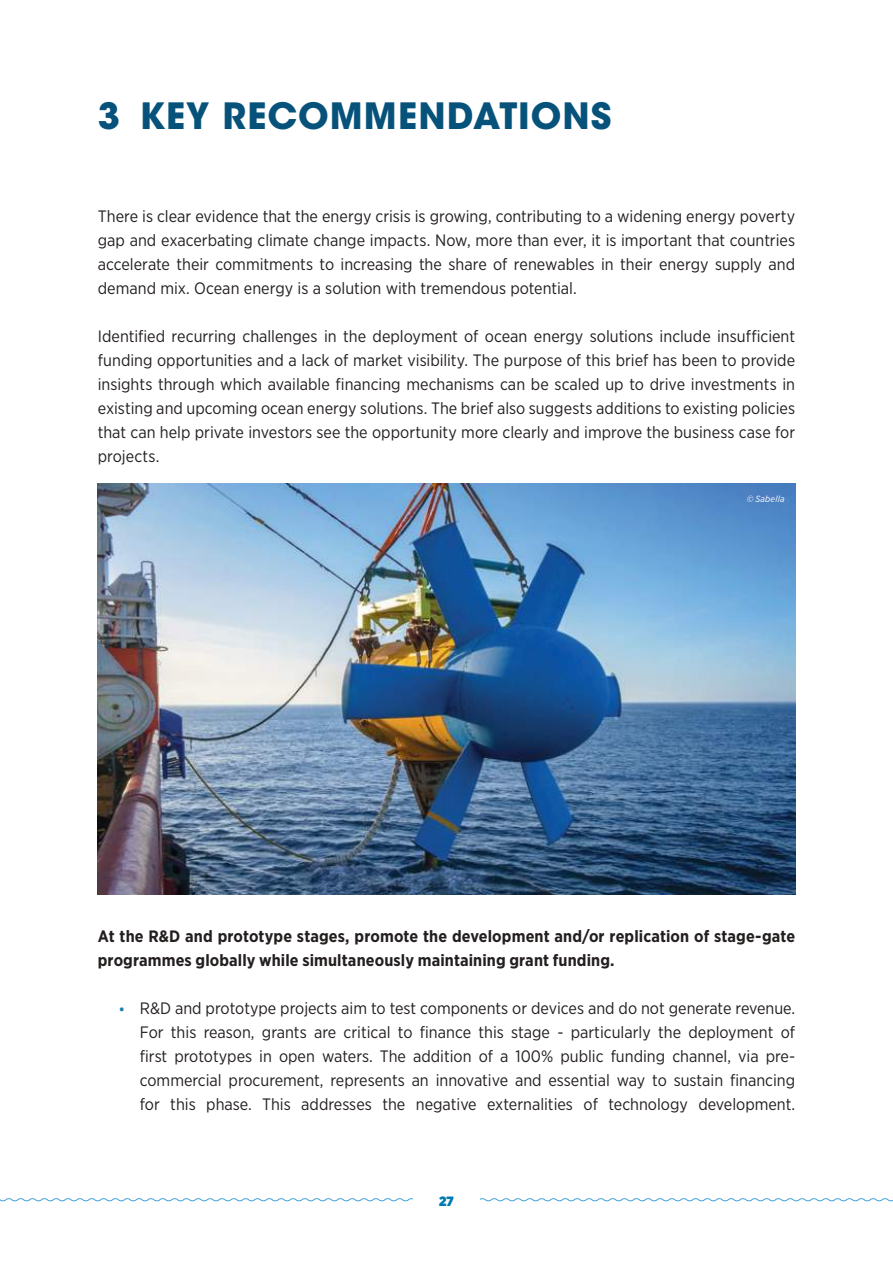
<style>
.page{position:relative;width:893px;height:1263px;background:#fff}
.page>*{position:absolute;margin:0;border:0;box-sizing:border-box;transform-origin:0 0}
.t1{font:700 36px "ITC Avant Garde Std";letter-spacing:.03em;color:#06527a}
.t2{font:16.5px/24px "Gotham Narrow";color:#241f1f;text-align:justify}
.t3{font:700 16.5px/24px "Gotham Narrow";letter-spacing:.005em;color:#241f1f}
.t4{font:900 13.5px "Gotham Narrow";color:#007bb1}
.t5{font:italic 9px "Gotham Narrow";letter-spacing:.025em;color:#fff}
.s1{font-weight:700;font-size:13.2px;color:#177bb2}
</style>
<div class="page">
<svg style="left:0;top:1198px;width:893px;height:4px"></svg>
<div style="left:413px;top:1195px;width:67px;height:11px;background:#fff"></div>
<img style="left:98px;top:484px;width:697px;height:410px">
<h1 class="t1" style="left:98px;top:92px;width:515px">3 KEY RECOMMENDATIONS</h1>
<p class="t2" style="left:98px;top:204px;width:699px">There is clear evidence that the energy crisis is growing, contributing to a widening energy poverty gap and exacerbating climate change impacts. Now, more than ever, it is important that countries accelerate their commitments to increasing the share of renewables in their energy supply and demand mix. Ocean energy is a solution with tremendous potential.</p>
<p class="t2" style="left:98px;top:324px;width:699px">Identified recurring challenges in the deployment of ocean energy solutions include insufficient funding opportunities and a lack of market visibility. The purpose of this brief has been to provide insights through which available financing mechanisms can be scaled up to drive investments in existing and upcoming ocean energy solutions. The brief also suggests additions to existing policies that can help private investors see the opportunity more clearly and improve the business case for projects.</p>
<p class="t5" style="left:747px;top:493px;width:39px">© Sabella</p>
<p class="t3" style="left:98px;top:924px;width:699px">At the R&amp;D and prototype stages, promote the development and/or replication of stage-gate programmes globally while simultaneously maintaining grant funding.</p>
<p class="t2" style="left:140px;top:996px;width:657px;text-indent:-21px"><span class="s1">•</span> R&amp;D and prototype projects aim to test components or devices and do not generate revenue.<br>For this reason, grants are critical to finance this stage - particularly the deployment of first prototypes in open waters. The addition of a 100% public funding channel, via pre&shy;commercial procurement, represents an innovative and essential way to sustain financing for this phase. This addresses the negative externalities of technology development.</p>
<p class="t4" style="left:439px;top:1192px;width:16px">27</p>
</div>
